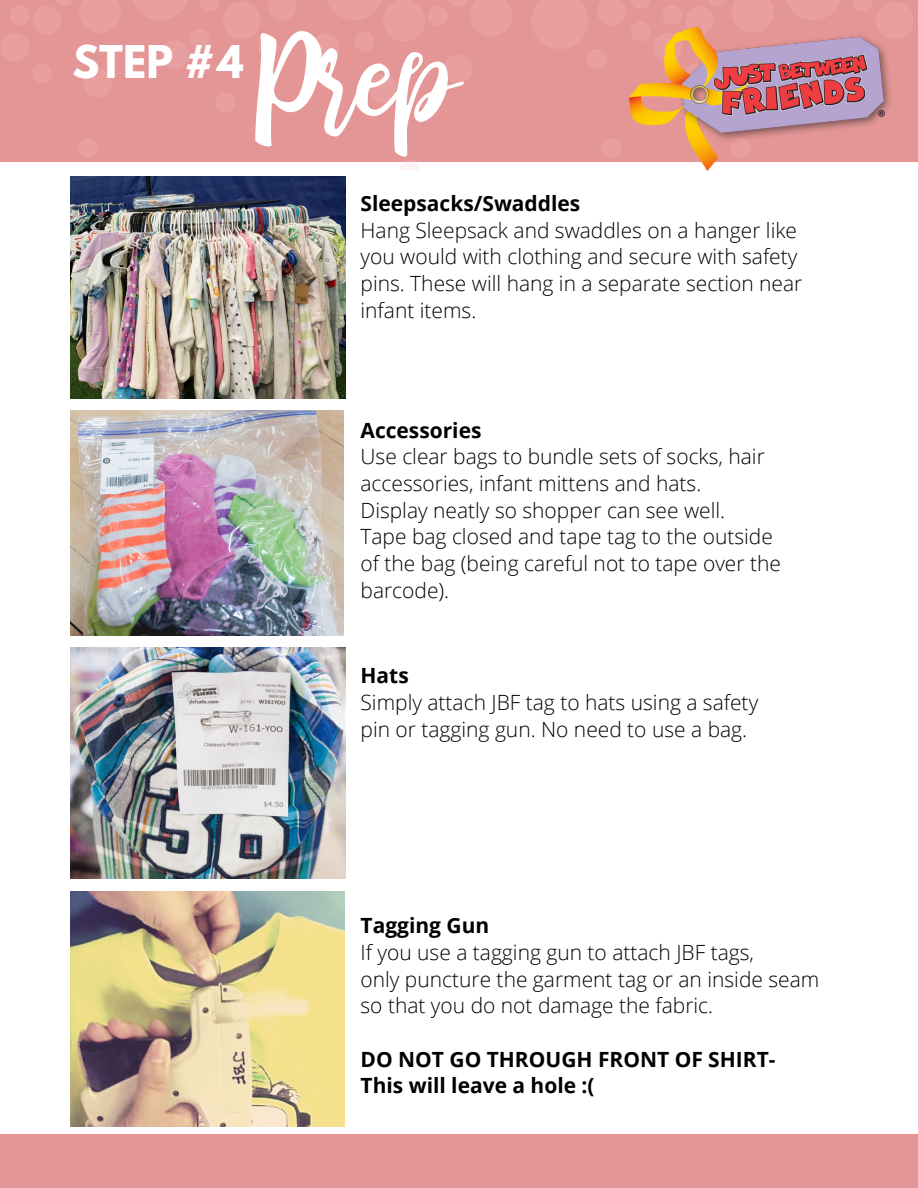
<style>
.page{position:relative;width:918px;height:1188px;background:#fff}
.page>*{position:absolute;margin:0;border:0;box-sizing:border-box;transform-origin:0 0}
.t1{font:116.55px "bhatoshine";color:#fff}
.t2{font:700 40.05px "League Spartan";color:#fff}
.t3{font:300 21px/26.7px "Open Sans";color:#000}
.t4{font:700 21px/26.7px "Open Sans";color:#000}
</style>
<div class="page">
<img style="left:70px;top:648px;width:276px;height:231px">
<img style="left:70px;top:177px;width:276px;height:221px">
<img style="left:70px;top:411px;width:274px;height:225px">
<div style="left:0;top:1134px;width:917px;height:54px;background:#e39695"></div>
<div style="left:0;top:0;width:917px;height:161px;background:#e39695"></div>
<div style="left:876px;top:2px;width:38px;height:37px;background:#e79f9f;border-radius:50%"></div>
<div style="left:160px;top:40px;width:29px;height:29px;background:#e79f9f;border-radius:50%"></div>
<div style="left:216px;top:93px;width:20px;height:20px;background:#e79f9f;border-radius:50%"></div>
<div style="left:78px;top:138px;width:20px;height:20px;background:#e79f9f;border-radius:50%"></div>
<div style="left:258px;top:37px;width:20px;height:20px;background:#e79f9f;border-radius:50%"></div>
<div style="left:189px;top:29px;width:20px;height:20px;background:#e79f9f;border-radius:50%"></div>
<div style="left:223px;top:2px;width:38px;height:37px;background:#e79f9f;border-radius:50%"></div>
<div style="left:383px;top:0;width:42px;height:42px;background:#e79f9f;border-radius:50%"></div>
<svg style="left:399px;top:161px;width:20px;height:9px"></svg>
<div style="left:587px;top:49px;width:20px;height:20px;background:#e79f9f;border-radius:50%"></div>
<div style="left:428px;top:6px;width:20px;height:20px;background:#e79f9f;border-radius:50%"></div>
<div style="left:354px;top:32px;width:20px;height:20px;background:#e79f9f;border-radius:50%"></div>
<div style="left:601px;top:138px;width:20px;height:20px;background:#e79f9f;border-radius:50%"></div>
<img style="left:629px;top:27px;width:268px;height:143px">
<img style="left:70px;top:891px;width:275px;height:235px">
<h2 class="t2" style="left:72px;top:42px;width:173px">STEP #4</h2>
<h1 class="t1" style="left:259px;top:-8px;width:201px">Prep</h1>
<p class="t4" style="left:361px;top:190px;width:221px">Sleepsacks/Swaddles</p>
<p class="t3" style="left:361px;top:216px;width:443px">Hang Sleepsack and swaddles on a hanger like you would with clothing and secure with safety pins. These will hang in a separate section near infant items.</p>
<p class="t4" style="left:361px;top:416px;width:122px">Accessories</p>
<p class="t3" style="left:361px;top:443px;width:422px">Use clear bags to bundle sets of socks, hair accessories, infant mittens and hats.<br>Display neatly so shopper can see well.<br>Tape bag closed and tape tag to the outside of the bag (being careful not to tape over the barcode).</p>
<p class="t4" style="left:361px;top:662px;width:50px">Hats</p>
<p class="t3" style="left:361px;top:689px;width:399px">Simply attach JBF tag to hats using a safety pin or tagging gun. No need to use a bag.</p>
<p class="t4" style="left:361px;top:912px;width:130px">Tagging Gun</p>
<p class="t3" style="left:361px;top:938px;width:460px">If you use a tagging gun to attach JBF tags,<br>only puncture the garment tag or an inside seam so that you do not damage the fabric.</p>
<p class="t4" style="left:361px;top:1045px;width:417px">DO NOT GO THROUGH FRONT OF SHIRT-<br>This will leave a hole :(</p>
</div>
